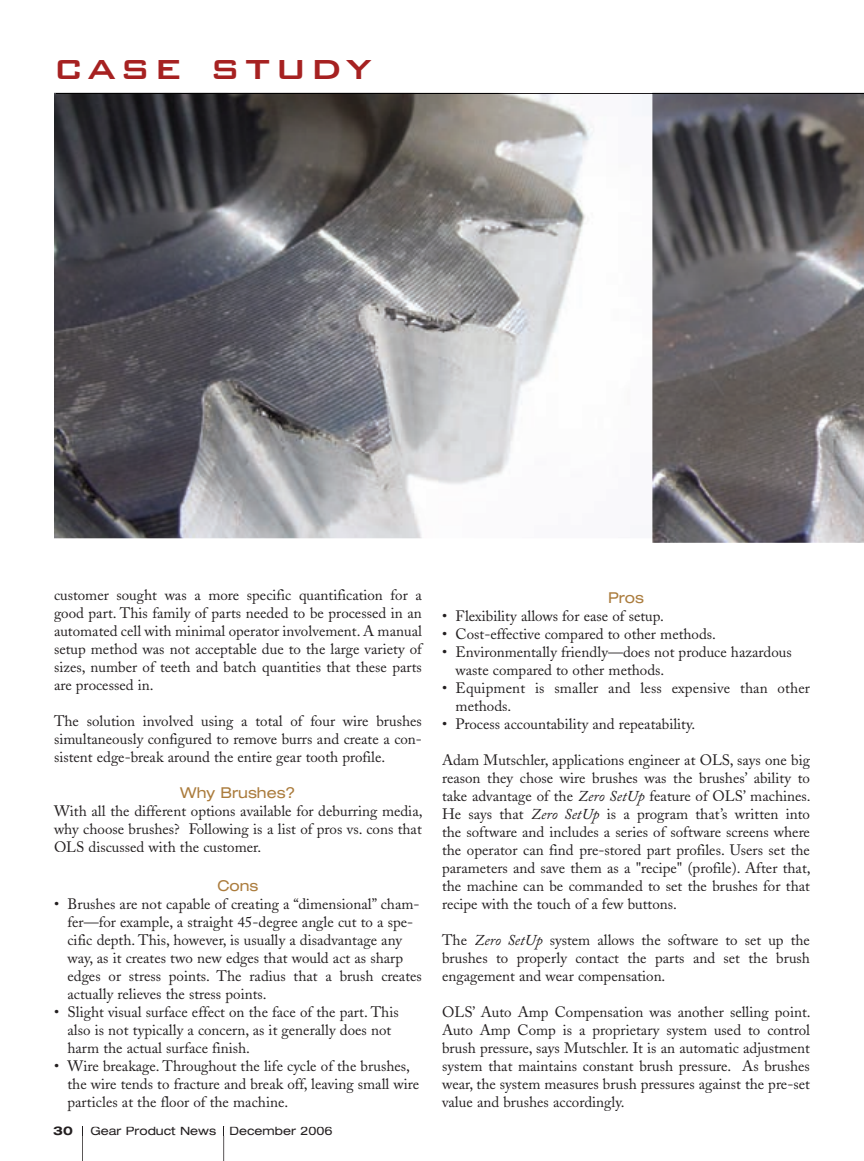
<style>
.page{position:relative;width:864px;height:1161px;background:#fff}
.page>*{position:absolute;margin:0;border:0;box-sizing:border-box;transform-origin:0 0}
.t1{font:500 45px "Bank Gothic BT";letter-spacing:.1em;color:#a62121}
.t2{font:15px/18px "Adobe Caslon";color:#231f20;text-align:justify}
.t3{font:expanded 15px "Helvetica Neue LT";color:#ab7c3d}
.t4{font:expanded 12px "Helvetica Neue LT";color:#231f20}
.t5{font:700 expanded 12px "Helvetica Neue LT";color:#231f20}
.s1{font-style:italic}
</style>
<div class="page">
<svg style="left:82px;top:1126px;width:1px;height:35px"></svg>
<svg style="left:223px;top:1126px;width:1px;height:35px"></svg>
<img style="left:54px;top:93px;width:598px;height:445px">
<img style="left:652px;top:94px;width:212px;height:449px">
<img style="left:57px;top:93px;width:807px;height:1px">
<h1 class="t1" style="left:54px;top:43px;width:319px">case study</h1>
<p class="t2" style="left:54px;top:586px;width:369px">customer sought was a more specific quantification for a good part. This family of parts needed to be processed in an automated cell with minimal operator involvement. A manual setup method was not acceptable due to the large variety of sizes, number of teeth and batch quantities that these parts are processed in.</p>
<p class="t2" style="left:54px;top:712px;width:369px">The solution involved using a total of four wire brushes simultaneously configured to remove burrs and create a con&shy;sistent edge-break around the entire gear tooth profile.</p>
<p class="t3" style="left:180px;top:783px;width:117px">Why Brushes?</p>
<p class="t2" style="left:54px;top:802px;width:370px">With all the different options available for deburring media, why choose brushes? Following is a list of pros vs. cons that OLS discussed with the customer.</p>
<p class="t3" style="left:217px;top:877px;width:43px">Cons</p>
<p class="t2" style="left:68px;top:895px;width:356px;text-align:left;text-indent:-14px">• Brushes are not capable of creating a “dimensional” cham&shy;fer—for example, a straight 45-degree angle cut to a spe&shy;cific depth. This, however, is usually a disadvantage any way, as it creates two new edges that would act as sharp edges or stress points. The radius that a brush creates actually relieves the stress points.</p>
<p class="t2" style="left:68px;top:1003px;width:333px;text-align:left;text-indent:-14px">• Slight visual surface effect on the face of the part. This also is not typically a concern, as it generally does not harm the actual surface finish.</p>
<p class="t2" style="left:68px;top:1057px;width:353px;text-align:left;text-indent:-14px">• Wire breakage. Throughout the life cycle of the brushes, the wire tends to fracture and break off, leaving small wire particles at the floor of the machine.</p>
<p class="t5" style="left:53px;top:1124px;width:21px">30</p>
<p class="t4" style="left:90px;top:1124px;width:244px">Gear Product News December 2006</p>
<p class="t3" style="left:608px;top:588px;width:38px">Pros</p>
<p class="t2" style="left:442px;top:607px;width:223px">• Flexibility allows for ease of setup.</p>
<p class="t2" style="left:442px;top:625px;width:275px">• Cost-effective compared to other methods.</p>
<p class="t2" style="left:456px;top:643px;width:338px;text-indent:-14px">• Environmentally friendly—does not produce hazardous waste compared to other methods.</p>
<p class="t2" style="left:456px;top:679px;width:356px;text-indent:-14px">• Equipment is smaller and less expensive than other methods.</p>
<p class="t2" style="left:442px;top:715px;width:255px">• Process accountability and repeatability.</p>
<p class="t2" style="left:442px;top:751px;width:370px">Adam Mutschler, applications engineer at OLS, says one big reason they chose wire brushes was the brushes’ ability to take advantage of the <span class="s1">Zero SetUp</span> feature of OLS’ machines.<br>He says that <span class="s1">Zero SetUp</span> is a program that’s written into the software and includes a series of software screens where the operator can find pre-stored part profiles. Users set the parameters and save them as a "recipe" (profile). After that, the machine can be commanded to set the brushes for that recipe with the touch of a few buttons.</p>
<p class="t2" style="left:442px;top:931px;width:369px">The <span class="s1">Zero SetUp</span> system allows the software to set up the brushes to properly contact the parts and set the brush engagement and wear compensation.</p>
<p class="t2" style="left:442px;top:1003px;width:370px">OLS’ Auto Amp Compensation was another selling point.<br>Auto Amp Comp is a proprietary system used to control brush pressure, says Mutschler. It is an automatic adjustment system that maintains constant brush pressure. As brushes wear, the system measures brush pressures against the pre-set value and brushes accordingly.</p>
</div>
